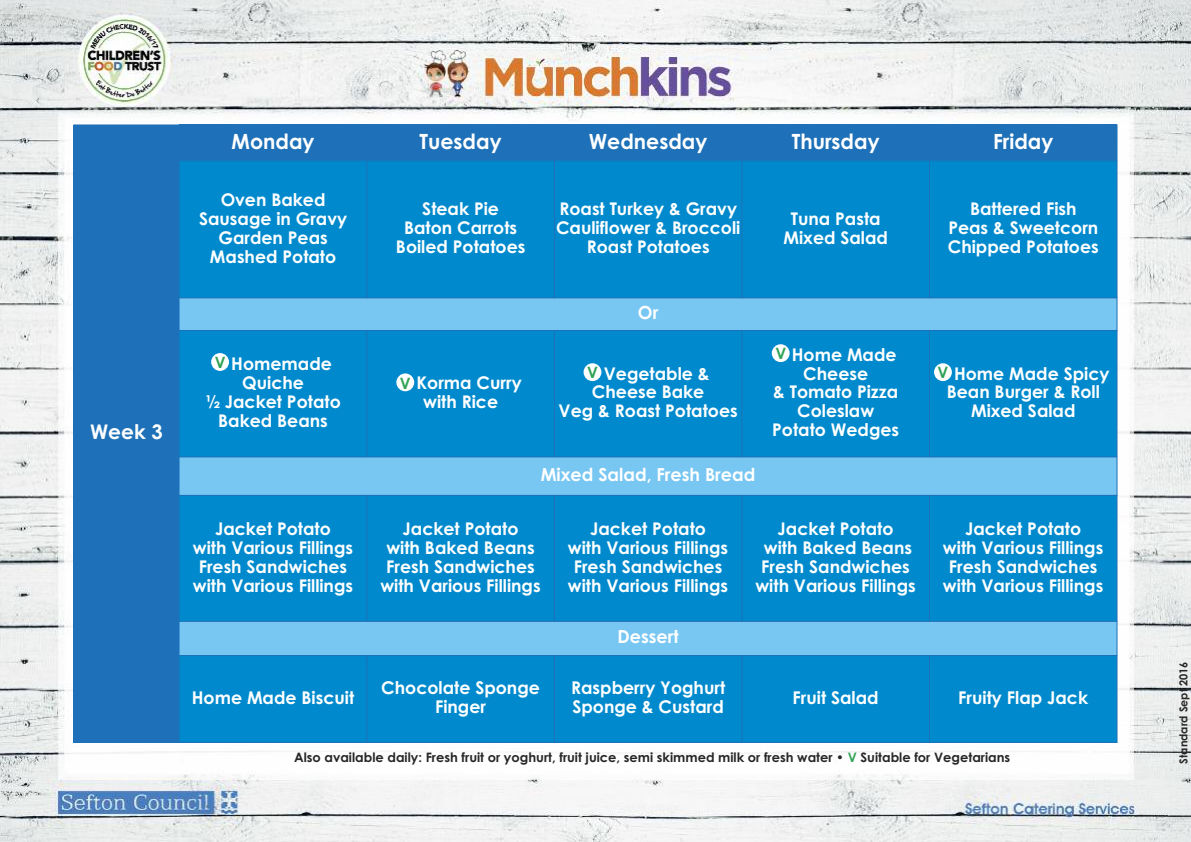
<style>
.page{position:relative;width:1191px;height:842px;background:#fff}
.page>*{position:absolute;margin:0;border:0;box-sizing:border-box;transform-origin:0 0}
.t1{font:700 21px "Century Gothic";color:#fff}
.t2{font:700 20.2px "Century Gothic";color:#fff}
.t3{font:700 18.1px "Century Gothic";color:#fff}
.t4{font:700 18px "Century Gothic";color:#fff}
.t5{font:700 17.9px "Century Gothic";color:#fff}
.t6{font:700 17.6px/19px "Century Gothic";color:#fff;text-align:center}
.t7{font:700 17.5px/18.9px "Century Gothic";color:#fff;text-align:center}
.t8{font:700 15.7px "Century Gothic";color:#31a357}
.t9{font:700 13px "Century Gothic";color:#272526}
.t10{font:700 11px "Century Gothic";color:#272526}
.s1{color:#31a357}
</style>
<div class="page">
<img style="left:0;top:0;width:1191px;height:842px">
<div style="left:74px;top:125px;width:105px;height:617px;background:#1e71b8"></div>
<div style="left:179px;top:125px;width:188px;height:36px;background:#1e71b8"></div>
<div style="left:367px;top:125px;width:187px;height:36px;background:#1e71b8"></div>
<div style="left:554px;top:125px;width:188px;height:36px;background:#1e71b8"></div>
<div style="left:742px;top:125px;width:187px;height:36px;background:#1e71b8"></div>
<div style="left:929px;top:125px;width:188px;height:36px;background:#1e71b8"></div>
<div style="left:179px;top:161px;width:188px;height:137px;background:#008acd"></div>
<div style="left:367px;top:161px;width:187px;height:137px;background:#008acd"></div>
<div style="left:554px;top:161px;width:188px;height:137px;background:#008acd"></div>
<div style="left:742px;top:161px;width:187px;height:137px;background:#008acd"></div>
<div style="left:929px;top:161px;width:188px;height:137px;background:#008acd"></div>
<div style="left:179px;top:298px;width:938px;height:32px;background:#78c6f2"></div>
<div style="left:179px;top:330px;width:188px;height:127px;background:#008acd"></div>
<div style="left:367px;top:330px;width:187px;height:127px;background:#008acd"></div>
<div style="left:554px;top:330px;width:188px;height:127px;background:#008acd"></div>
<div style="left:742px;top:330px;width:187px;height:127px;background:#008acd"></div>
<div style="left:929px;top:330px;width:188px;height:127px;background:#008acd"></div>
<div style="left:179px;top:457px;width:938px;height:38px;background:#78c6f2"></div>
<div style="left:179px;top:495px;width:188px;height:126px;background:#008acd"></div>
<div style="left:367px;top:495px;width:187px;height:126px;background:#008acd"></div>
<div style="left:554px;top:495px;width:188px;height:126px;background:#008acd"></div>
<div style="left:742px;top:495px;width:187px;height:126px;background:#008acd"></div>
<div style="left:929px;top:495px;width:188px;height:126px;background:#008acd"></div>
<div style="left:179px;top:621px;width:938px;height:35px;background:#78c6f2"></div>
<div style="left:179px;top:656px;width:188px;height:87px;background:#008acd"></div>
<div style="left:367px;top:656px;width:187px;height:87px;background:#008acd"></div>
<div style="left:554px;top:656px;width:188px;height:87px;background:#008acd"></div>
<div style="left:742px;top:656px;width:187px;height:87px;background:#008acd"></div>
<div style="left:929px;top:656px;width:188px;height:87px;background:#008acd"></div>
<hr style="left:366px;top:125px;width:1px;height:173px;background:#1e71b8">
<hr style="left:366px;top:330px;width:1px;height:127px;background:#1e71b8">
<hr style="left:366px;top:495px;width:1px;height:127px;background:#1e71b8">
<hr style="left:366px;top:655px;width:1px;height:88px;background:#1e71b8">
<hr style="left:554px;top:125px;width:1px;height:173px;background:#1e71b8">
<hr style="left:554px;top:330px;width:1px;height:127px;background:#1e71b8">
<hr style="left:554px;top:495px;width:1px;height:127px;background:#1e71b8">
<hr style="left:554px;top:655px;width:1px;height:88px;background:#1e71b8">
<hr style="left:741px;top:125px;width:1px;height:173px;background:#1e71b8">
<hr style="left:741px;top:330px;width:1px;height:127px;background:#1e71b8">
<hr style="left:741px;top:495px;width:1px;height:127px;background:#1e71b8">
<hr style="left:741px;top:655px;width:1px;height:88px;background:#1e71b8">
<hr style="left:929px;top:125px;width:1px;height:173px;background:#1e71b8">
<hr style="left:929px;top:330px;width:1px;height:127px;background:#1e71b8">
<hr style="left:929px;top:495px;width:1px;height:127px;background:#1e71b8">
<hr style="left:929px;top:655px;width:1px;height:88px;background:#1e71b8">
<hr style="left:1116px;top:125px;width:1px;height:618px;background:#1e71b8">
<hr style="left:178px;top:161px;width:939px;height:1px;background:#1e71b8">
<hr style="left:178px;top:298px;width:939px;height:1px;background:#1e71b8">
<hr style="left:178px;top:330px;width:939px;height:1px;background:#1e71b8">
<hr style="left:178px;top:457px;width:939px;height:1px;background:#1e71b8">
<hr style="left:178px;top:495px;width:939px;height:1px;background:#1e71b8">
<hr style="left:178px;top:621px;width:939px;height:1px;background:#1e71b8">
<hr style="left:178px;top:655px;width:939px;height:1px;background:#1e71b8">
<hr style="left:74px;top:742px;width:1043px;height:1px;background:#1e71b8">
<div style="left:211px;top:353px;width:18px;height:18px;background:#fff;border-radius:50%"></div>
<div style="left:396px;top:373px;width:18px;height:18px;background:#fff;border-radius:50%"></div>
<div style="left:583px;top:363px;width:18px;height:18px;background:#fff;border-radius:50%"></div>
<div style="left:772px;top:344px;width:17px;height:18px;background:#fff;border-radius:50%"></div>
<div style="left:934px;top:363px;width:18px;height:18px;background:#fff;border-radius:50%"></div>
<p class="t2" style="left:90px;top:420px;width:74px">Week 3</p>
<p class="t1" style="left:232px;top:129px;width:84px">Monday</p>
<p class="t1" style="left:419px;top:129px;width:84px">Tuesday</p>
<p class="t1" style="left:589px;top:129px;width:120px">Wednesday</p>
<p class="t1" style="left:791px;top:129px;width:89px">Thursday</p>
<p class="t1" style="left:993px;top:129px;width:62px">Friday</p>
<p class="t7" style="left:199px;top:190px;width:150px">Oven Baked<br>Sausage in Gravy<br>Garden Peas<br>Mashed Potato</p>
<p class="t7" style="left:396px;top:200px;width:131px">Steak Pie<br>Baton Carrots<br>Boiled Potatoes</p>
<p class="t7" style="left:556px;top:200px;width:186px">Roast Turkey &amp; Gravy<br>Cauliflower &amp; Broccoli<br>Roast Potatoes</p>
<p class="t7" style="left:783px;top:209px;width:106px">Tuna Pasta<br>Mixed Salad</p>
<p class="t7" style="left:947px;top:200px;width:152px">Battered Fish<br>Peas &amp; Sweetcorn<br>Chipped Potatoes</p>
<p class="t8" style="left:215px;top:354px;width:12px">V</p>
<p class="t7" style="left:205px;top:354px;width:137px">V Homemade<br>Quiche<br>½ Jacket Potato<br>Baked Beans</p>
<p class="t3" style="left:638px;top:302px;width:22px">Or</p>
<p class="t7" style="left:399px;top:373px;width:124px">V Korma Curry with Rice</p>
<p class="t7" style="left:558px;top:364px;width:181px">V Vegetable &amp;<br>Cheese Bake<br>Veg &amp; Roast Potatoes</p>
<p class="t8" style="left:587px;top:364px;width:12px">V</p>
<p class="t8" style="left:400px;top:374px;width:12px">V</p>
<p class="t5" style="left:541px;top:464px;width:216px">Mixed Salad, Fresh Bread</p>
<p class="t7" style="left:772px;top:345px;width:129px">V Home Made<br>Cheese<br>&amp; Tomato Pizza<br>Coleslaw<br>Potato Wedges</p>
<p class="t8" style="left:775px;top:345px;width:12px">V</p>
<p class="t7" style="left:937px;top:364px;width:174px">V Home Made Spicy<br>Bean Burger &amp; Roll<br>Mixed Salad</p>
<p class="t8" style="left:937px;top:364px;width:12px">V</p>
<p class="t7" style="left:193px;top:519px;width:162px">Jacket Potato<br>with Various Fillings<br>Fresh Sandwiches with Various Fillings</p>
<p class="t7" style="left:380px;top:519px;width:162px">Jacket Potato<br>with Baked Beans<br>Fresh Sandwiches with Various Fillings</p>
<p class="t7" style="left:568px;top:519px;width:162px">Jacket Potato<br>with Various Fillings<br>Fresh Sandwiches with Various Fillings</p>
<p class="t7" style="left:755px;top:519px;width:162px">Jacket Potato<br>with Baked Beans<br>Fresh Sandwiches with Various Fillings</p>
<p class="t7" style="left:943px;top:519px;width:162px">Jacket Potato<br>with Various Fillings<br>Fresh Sandwiches with Various Fillings</p>
<p class="t4" style="left:617px;top:626px;width:63px">Dessert</p>
<p class="t6" style="left:192px;top:688px;width:164px">Home Made Biscuit</p>
<p class="t6" style="left:381px;top:679px;width:160px">Chocolate Sponge<br>Finger</p>
<p class="t6" style="left:571px;top:679px;width:156px;text-align:left">Raspberry Yoghurt<br>Sponge &amp; Custard</p>
<p class="t6" style="left:792px;top:688px;width:88px">Fruit Salad</p>
<p class="t6" style="left:958px;top:688px;width:131px">Fruity Flap Jack</p>
<p class="t9" style="left:294px;top:750px;width:717px">Also available daily: Fresh fruit or yoghurt, fruit juice, semi skimmed milk or fresh water • <span class="s1">V</span> Suitable for Vegetarians</p>
<p class="t10" style="left:1177px;top:764px;width:104px;rotate:-90deg">Standard Sept 2016</p>
</div>
